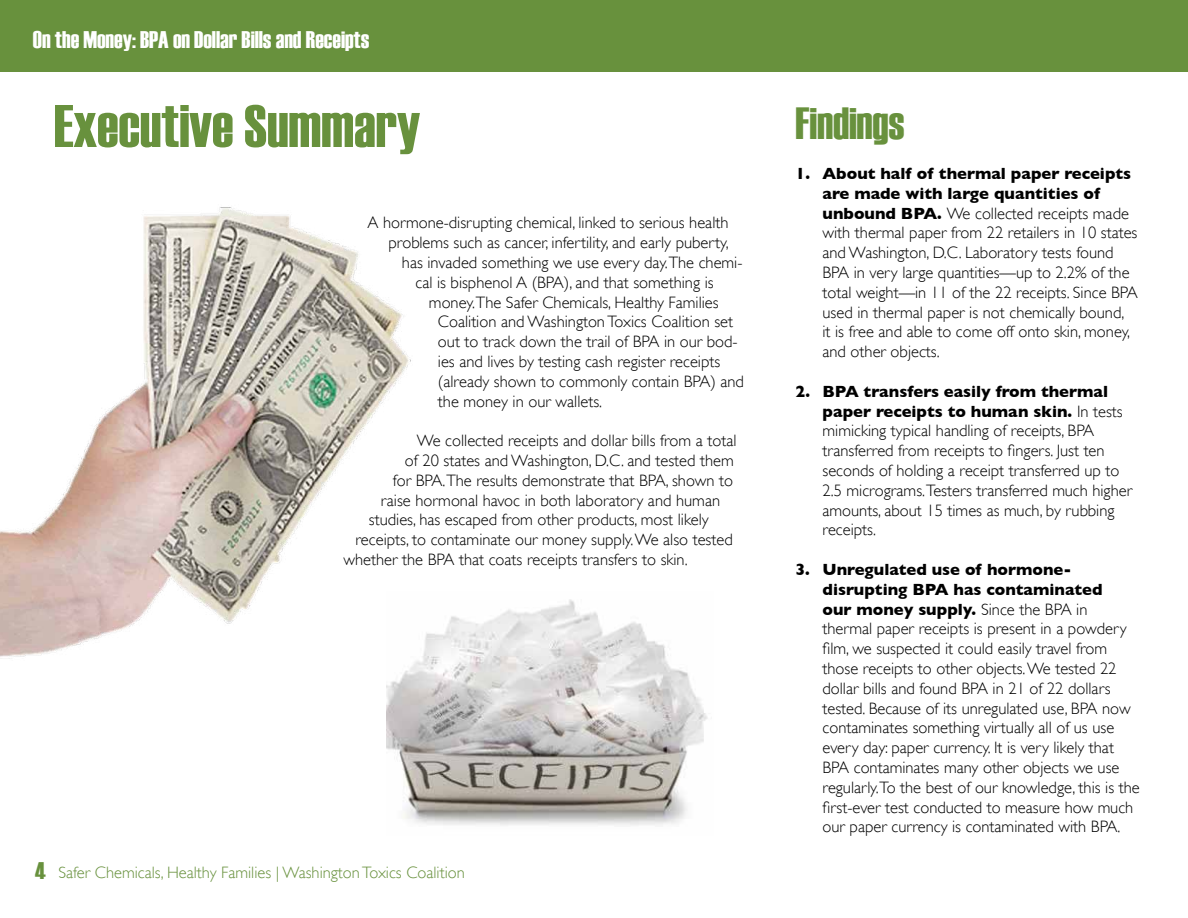
<style>
.page{position:relative;width:1188px;height:918px;background:#fff}
.page>*{position:absolute;margin:0;border:0;box-sizing:border-box;transform-origin:0 0}
.t1{font:60px "Haettenschweiler";color:#68913d}
.t2{font:45px "Haettenschweiler";color:#68913d}
.t3{font:24px "Haettenschweiler";color:#fff}
.t4{font:24px "Haettenschweiler";color:#68913d}
.t5{font:300 16.5px/19.8px "Gill Sans";color:#000}
.t6{font:300 16.5px "Gill Sans";color:#68913d}
.s1{font-weight:700}
</style>
<div class="page">
<div style="left:0;top:0;width:1188px;height:71px;background:#68913d"></div>
<img style="left:0;top:207px;width:411px;height:452px">
<img style="left:386px;top:591px;width:322px;height:235px">
<h3 class="t3" style="left:33px;top:26px;width:338px">On the Money: BPA on Dollar Bills and Receipts</h3>
<h1 class="t1" style="left:54px;top:92px;width:368px">Executive Summary</h1>
<p class="t5" style="left:367px;top:213px;width:363px">A hormone-disrupting chemical, linked to serious health</p>
<p class="t5" style="left:388px;top:233px;width:342px">problems such as cancer, infertility, and early puberty,</p>
<p class="t5" style="left:402px;top:253px;width:342px">has invaded something we use every day.The chemi-</p>
<p class="t5" style="left:415px;top:272px;width:300px">cal is bisphenol A (BPA), and that something is</p>
<p class="t5" style="left:429px;top:292px;width:291px">money.The Safer Chemicals, Healthy Families</p>
<p class="t5" style="left:438px;top:312px;width:297px">Coalition and Washington Toxics Coalition set</p>
<p class="t5" style="left:438px;top:332px;width:301px">out to track down the trail of BPA in our bod-</p>
<p class="t5" style="left:438px;top:352px;width:284px">ies and lives by testing cash register receipts</p>
<p class="t5" style="left:438px;top:371px;width:307px">(already shown to commonly contain BPA) and</p>
<p class="t5" style="left:438px;top:391px;width:166px">the money in our wallets.</p>
<p class="t5" style="left:417px;top:431px;width:321px">We collected receipts and dollar bills from a total</p>
<p class="t5" style="left:405px;top:451px;width:330px">of 20 states and Washington, D.C. and tested them</p>
<p class="t5" style="left:393px;top:470px;width:341px">for BPA.The results demonstrate that BPA, shown to</p>
<p class="t5" style="left:381px;top:490px;width:341px">raise hormonal havoc in both laboratory and human</p>
<p class="t5" style="left:369px;top:510px;width:341px">studies, has escaped from other products, most likely</p>
<p class="t5" style="left:356px;top:530px;width:379px">receipts, to contaminate our money supply. We also tested</p>
<p class="t5" style="left:344px;top:550px;width:346px">whether the BPA that coats receipts transfers to skin.</p>
<h3 class="t4" style="left:35px;top:857px;width:12px">4</h3>
<p class="t6" style="left:58px;top:863px;width:408px">Safer Chemicals, Healthy Families | Washington Toxics Coalition</p>
<h2 class="t2" style="left:796px;top:98px;width:111px">Findings</h2>
<p class="t5" style="left:823px;top:164px;width:317px;text-indent:-27px"><span class="s1">1. About half of thermal paper receipts are made with large quantities of unbound BPA.</span> We collected receipts made with thermal paper from 22 retailers in 10 states and Washington, D.C. Laboratory tests found BPA in very large quantities—up to 2.2% of the total weight—in 11 of the 22 receipts. Since BPA used in thermal paper is not chemically bound,<br>it is free and able to come off onto skin, money, and other objects.</p>
<p class="t5" style="left:823px;top:381px;width:311px;text-indent:-27px"><span class="s1">2. BPA transfers easily from thermal paper receipts to human skin.</span> In tests mimicking typical handling of receipts, BPA transferred from receipts to fingers. Just ten seconds of holding a receipt transferred up to 2.5 micrograms.Testers transferred much higher amounts, about 15 times as much, by rubbing receipts.</p>
<p class="t5" style="left:823px;top:560px;width:319px;text-indent:-27px"><span class="s1">3. Unregulated use of hormone&shy;disrupting BPA has contaminated<br>our money supply.</span> Since the BPA in thermal paper receipts is present in a powdery film, we suspected it could easily travel from those receipts to other objects. We tested 22 dollar bills and found BPA in 21 of 22 dollars tested. Because of its unregulated use, BPA now contaminates something virtually all of us use every day: paper currency. It is very likely that BPA contaminates many other objects we use regularly.To the best of our knowledge, this is the first-ever test conducted to measure how much our paper currency is contaminated with BPA.</p>
</div>
